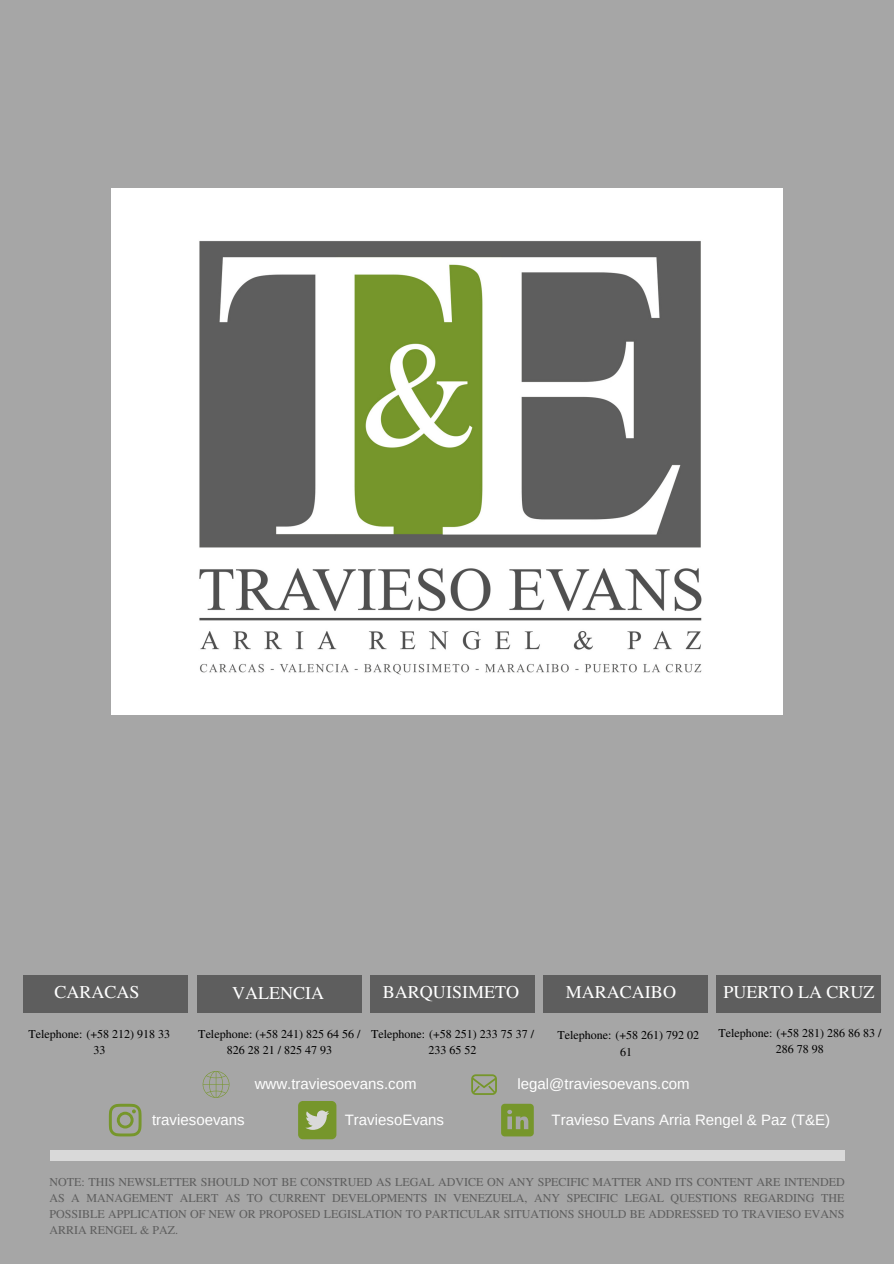
<style>
.page{position:relative;width:894px;height:1264px;background:#fff}
.page>*{position:absolute;margin:0;border:0;box-sizing:border-box;transform-origin:0 0}
.t1{font:18px "Te X Gyre Termes";color:#fff}
.t2{font:15px "Arimo";color:#fff}
.t3{font:12px/16px "Te X Gyre Termes";color:#5e5e5e;text-align:justify}
.t4{font:12px/16px "Te X Gyre Termes";color:#000;text-align:center}
</style>
<div class="page">
<div style="left:0;top:0;width:893px;height:1263px;background:#a6a6a6"></div>
<img style="left:112px;top:188px;width:670px;height:526px">
<div style="left:23px;top:974px;width:164px;height:38px;background:#5e5e5e"></div>
<div style="left:197px;top:974px;width:165px;height:38px;background:#5e5e5e"></div>
<div style="left:370px;top:974px;width:165px;height:38px;background:#5e5e5e"></div>
<div style="left:716px;top:974px;width:164px;height:38px;background:#5e5e5e"></div>
<div style="left:543px;top:974px;width:164px;height:38px;background:#5e5e5e"></div>
<div style="left:51px;top:1150px;width:793px;height:10px;background:#d9d9d9"></div>
<svg style="left:109px;top:1103px;width:32px;height:33px"></svg>
<svg style="left:501px;top:1103px;width:32px;height:33px"></svg>
<svg style="left:203px;top:1071px;width:26px;height:26px"></svg>
<svg style="left:471px;top:1074px;width:26px;height:20px"></svg>
<div style="left:298px;top:1100px;width:38px;height:39px;background:#76962b;border-radius:5px"></div>
<svg style="left:305px;top:1110px;width:24px;height:19px"></svg>
<p class="t1" style="left:54px;top:979px;width:87px">CARACAS</p>
<p class="t1" style="left:232px;top:980px;width:93px">VALENCIA</p>
<p class="t1" style="left:383px;top:979px;width:138px">BARQUISIMETO</p>
<p class="t1" style="left:565px;top:978px;width:112px">MARACAIBO</p>
<p class="t1" style="left:723px;top:978px;width:153px">PUERTO LA CRUZ</p>
<p class="t4" style="left:28px;top:1025px;width:143px">Telephone: (+58 212) 918 33<br>33</p>
<p class="t4" style="left:198px;top:1025px;width:164px">Telephone: (+58 241) 825 64 56 /<br>826 28 21 / 825 47 93</p>
<p class="t4" style="left:371px;top:1025px;width:165px">Telephone: (+58 251) 233 75 37 /<br>233 65 52</p>
<p class="t4" style="left:557px;top:1026px;width:143px">Telephone: (+58 261) 792 02<br>61</p>
<p class="t4" style="left:718px;top:1024px;width:165px">Telephone: (+58 281) 286 86 83 /<br>286 78 98</p>
<p class="t2" style="left:254px;top:1075px;width:163px">www.traviesoevans.com</p>
<p class="t2" style="left:517px;top:1075px;width:174px">legal@traviesoevans.com</p>
<p class="t2" style="left:152px;top:1110px;width:94px">traviesoevans</p>
<p class="t2" style="left:551px;top:1110px;width:280px">Travieso Evans Arria Rengel &amp; Paz (T&amp;E)</p>
<p class="t2" style="left:344px;top:1110px;width:101px">TraviesoEvans</p>
<p class="t3" style="left:49px;top:1173px;width:796px">NOTE: THIS NEWSLETTER SHOULD NOT BE CONSTRUED AS LEGAL ADVICE ON ANY SPECIFIC MATTER AND ITS CONTENT ARE INTENDED AS A MANAGEMENT ALERT AS TO CURRENT DEVELOPMENTS IN VENEZUELA, ANY SPECIFIC LEGAL QUESTIONS REGARDING THE POSSIBLE APPLICATION OF NEW OR PROPOSED LEGISLATION TO PARTICULAR SITUATIONS SHOULD BE ADDRESSED TO TRAVIESO EVANS ARRIA RENGEL &amp; PAZ.</p>
</div>
